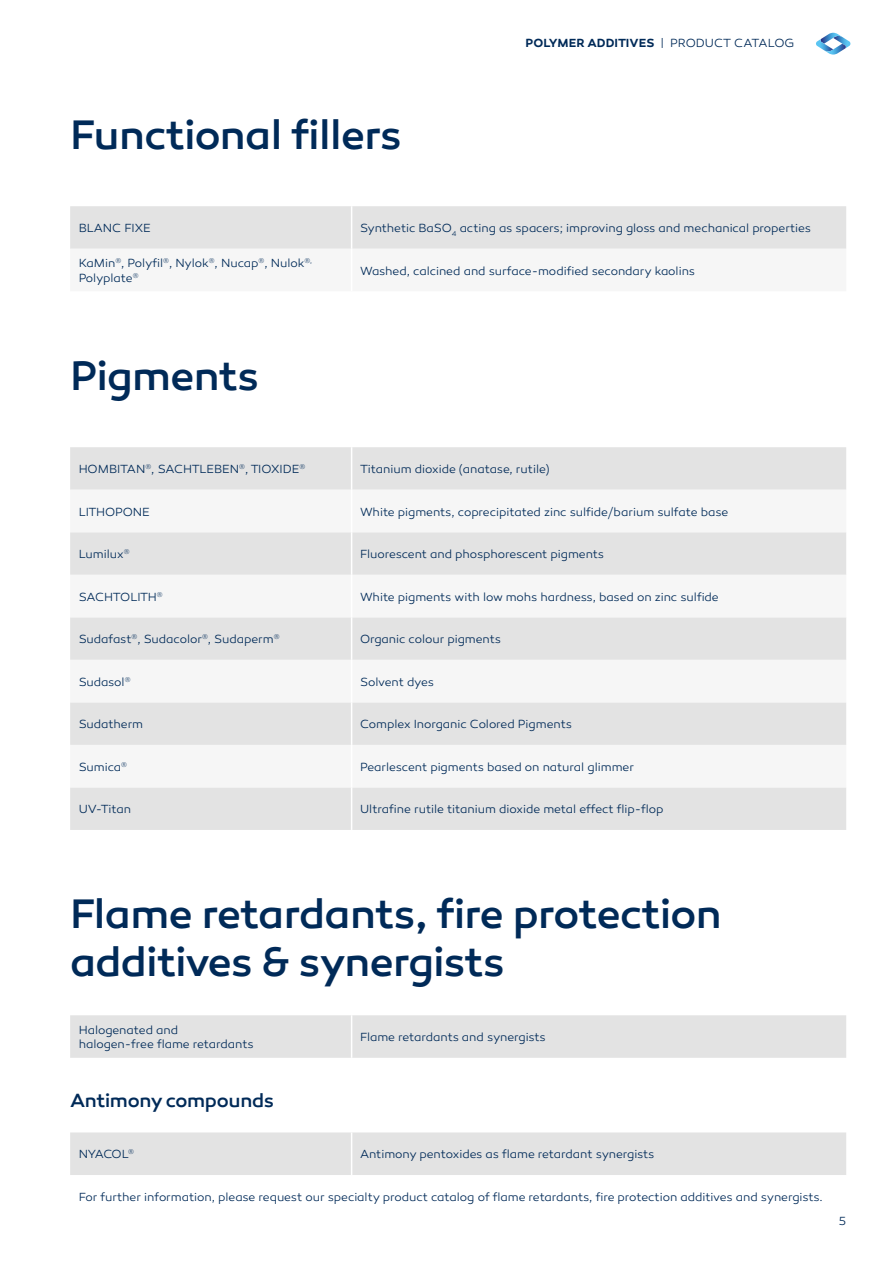
<style>
.page{position:relative;width:893px;height:1263px;background:#fff}
.page>*{position:absolute;margin:0;border:0;box-sizing:border-box;transform-origin:0 0}
.t1{font:500 42px/48px "Canaro";letter-spacing:-.015em;color:#002a58}
.t2{font:500 19.5px "Canaro";letter-spacing:-.015em;color:#002a58}
.t3{font:300 12px/14.4px "Canaro";letter-spacing:-.005em;color:#002a58}
.t4{font:600 12px "Canaro";color:#002a58}
.t5{font:300 12px "Canaro";letter-spacing:-.035em;color:#002a58}
.s1{font-weight:300}
</style>
<div class="page">
<svg style="left:816px;top:33px;width:35px;height:22px"></svg>
<div style="left:70px;top:206px;width:776px;height:43px;background:#e3e3e3"></div>
<hr style="left:351px;top:206px;width:1px;height:43px;background:#fff">
<div style="left:70px;top:447px;width:776px;height:383px;background:#e3e3e3"></div>
<svg style="left:70px;top:490px;width:776px;height:297px;fill:#f6f6f6"></svg>
<hr style="left:351px;top:447px;width:1px;height:43px;background:#fff">
<hr style="left:351px;top:490px;width:1px;height:42px;background:#fff">
<hr style="left:351px;top:532px;width:1px;height:43px;background:#fff">
<hr style="left:351px;top:575px;width:1px;height:42px;background:#fff">
<hr style="left:351px;top:617px;width:1px;height:43px;background:#fff">
<hr style="left:351px;top:660px;width:1px;height:42px;background:#fff">
<hr style="left:351px;top:702px;width:1px;height:43px;background:#fff">
<hr style="left:351px;top:745px;width:1px;height:42px;background:#fff">
<hr style="left:351px;top:787px;width:1px;height:43px;background:#fff">
<svg style="left:70px;top:1015px;width:776px;height:160px;fill:#e3e3e3"></svg>
<hr style="left:351px;top:1015px;width:1px;height:43px;background:#fff">
<hr style="left:351px;top:1132px;width:1px;height:43px;background:#fff">
<h1 class="t1" style="left:70px;top:110px;width:333px">Functional fillers</h1>
<p class="t4" style="left:526px;top:36px;width:270px">POLYMER ADDITIVES <span class="s1">| PRODUCT CATALOG</span></p>
<p class="t3" style="left:79px;top:221px;width:74px">BLANC FIXE</p>
<p class="t3" style="left:360px;top:221px;width:452px">Synthetic BaSO<sub>4</sub> acting as spacers; improving gloss and mechanical properties</p>
<p class="t3" style="left:79px;top:256px;width:235px">KaMin<sup>®</sup>, Polyfil<sup>®</sup>, Nylok<sup>®</sup>, Nucap<sup>®</sup>, Nulok<sup>®,<br></sup>Polyplate<sup>®</sup></p>
<p class="t3" style="left:360px;top:263px;width:336px">Washed, calcined and surface-modified secondary kaolins</p>
<h1 class="t1" style="left:70px;top:351px;width:191px">Pigments</h1>
<p class="t3" style="left:79px;top:462px;width:228px">HOMBITAN<sup>®</sup>, SACHTLEBEN<sup>®</sup>, TIOXIDE<sup>®</sup></p>
<p class="t3" style="left:360px;top:462px;width:191px">Titanium dioxide (anatase, rutile)</p>
<p class="t3" style="left:79px;top:504px;width:73px">LITHOPONE</p>
<p class="t3" style="left:360px;top:504px;width:370px">White pigments, coprecipitated zinc sulfide/barium sulfate base</p>
<p class="t3" style="left:79px;top:547px;width:52px">Lumilux<sup>®</sup></p>
<p class="t3" style="left:360px;top:547px;width:246px">Fluorescent and phosphorescent pigments</p>
<p class="t5" style="left:79px;top:589px;width:85px">SACHTOLITH<sup>®</sup></p>
<p class="t3" style="left:360px;top:589px;width:360px">White pigments with low mohs hardness, based on zinc sulfide</p>
<p class="t3" style="left:79px;top:632px;width:202px">Sudafast<sup>®</sup>, Sudacolor<sup>®</sup>, Sudaperm<sup>®</sup></p>
<p class="t3" style="left:360px;top:632px;width:142px">Organic colour pigments</p>
<p class="t3" style="left:79px;top:674px;width:53px">Sudasol<sup>®</sup></p>
<p class="t3" style="left:360px;top:674px;width:75px">Solvent dyes</p>
<p class="t3" style="left:79px;top:717px;width:66px">Sudatherm</p>
<p class="t3" style="left:360px;top:717px;width:213px">Complex Inorganic Colored Pigments</p>
<p class="t3" style="left:79px;top:759px;width:50px">Sumica<sup>®</sup></p>
<p class="t3" style="left:360px;top:759px;width:275px">Pearlescent pigments based on natural glimmer</p>
<p class="t3" style="left:79px;top:802px;width:54px">UV-Titan</p>
<p class="t3" style="left:360px;top:802px;width:305px">Ultrafine rutile titanium dioxide metal effect flip-flop</p>
<h1 class="t1" style="left:70px;top:889px;width:653px">Flame retardants, fire protection additives &amp; synergists</h1>
<p class="t3" style="left:79px;top:1023px;width:176px">Halogenated and halogen-free flame retardants</p>
<p class="t3" style="left:360px;top:1030px;width:187px">Flame retardants and synergists</p>
<h2 class="t2" style="left:70px;top:1088px;width:205px">Antimony compounds</h2>
<p class="t3" style="left:79px;top:1147px;width:57px">NYACOL<sup>®</sup></p>
<p class="t3" style="left:360px;top:1147px;width:296px">Antimony pentoxides as flame retardant synergists</p>
<p class="t3" style="left:79px;top:1190px;width:746px">For further information, please request our specialty product catalog of flame retardants, fire protection additives and synergists.</p>
<p class="t3" style="left:839px;top:1214px;width:9px">5</p>
</div>
